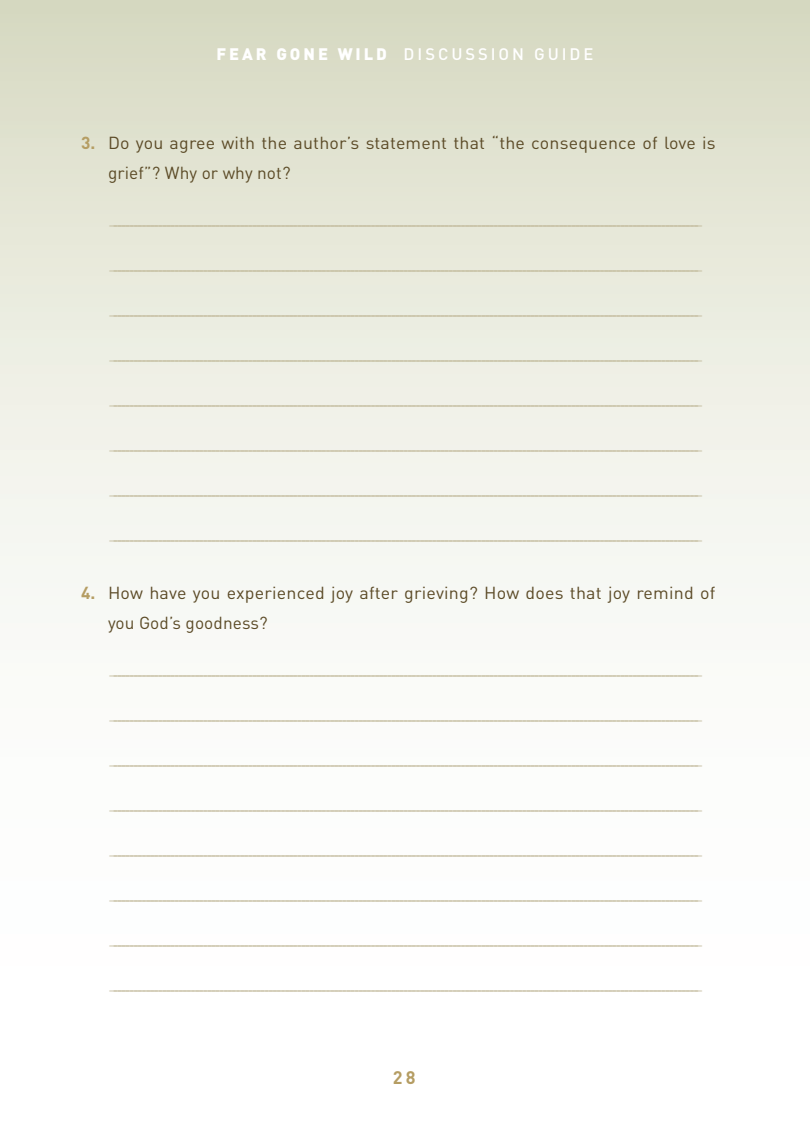
<style>
.page{position:relative;width:810px;height:1134px;background:#fff}
.page>*{position:absolute;margin:0;border:0;box-sizing:border-box;transform-origin:0 0}
.t1{font:700 18px "DIN";color:#b59d63}
.t2{font:17.25px/30px "DIN";letter-spacing:.01em;color:#5b4a26}
.t3{font:500 16.5px "DIN";letter-spacing:.18em;color:#fff}
.Lines{font:14.25px "DIN";color:#bdb493}
.s1{font-weight:900}
.s2{font-weight:700;color:#b59d63}
</style>
<div class="page">
<div style="left:0;top:0;width:810px;height:1134px;background:linear-gradient(to bottom,#dee0cc,#fff)"></div>
<p class="t3" style="left:216px;top:44px;width:379px"><span class="s1">FEAR GONE WILD</span> DISCUSSION GUIDE</p>
<p class="t2" style="left:108px;top:127px;width:609px;text-indent:-27px"><span class="s2">3.</span> Do you agree with the author’s statement that “the consequence of love is grief”? Why or why not?</p>
<p class="Lines" style="left:110px;top:210px;width:594px">________________________________________________________________________________________________________________________________________________</p>
<p class="Lines" style="left:110px;top:255px;width:594px">________________________________________________________________________________________________________________________________________________</p>
<p class="Lines" style="left:110px;top:300px;width:594px">________________________________________________________________________________________________________________________________________________</p>
<p class="Lines" style="left:110px;top:345px;width:594px">________________________________________________________________________________________________________________________________________________</p>
<p class="Lines" style="left:110px;top:390px;width:594px">________________________________________________________________________________________________________________________________________________</p>
<p class="Lines" style="left:110px;top:435px;width:594px">________________________________________________________________________________________________________________________________________________</p>
<p class="Lines" style="left:110px;top:480px;width:594px">________________________________________________________________________________________________________________________________________________</p>
<p class="Lines" style="left:110px;top:525px;width:594px">________________________________________________________________________________________________________________________________________________</p>
<p class="t2" style="left:108px;top:577px;width:609px;text-indent:-27px"><span class="s2">4.</span> How have you experienced joy after grieving? How does that joy remind of you God’s goodness?</p>
<p class="Lines" style="left:110px;top:660px;width:594px">________________________________________________________________________________________________________________________________________________</p>
<p class="Lines" style="left:110px;top:705px;width:594px">________________________________________________________________________________________________________________________________________________</p>
<p class="Lines" style="left:110px;top:750px;width:594px">________________________________________________________________________________________________________________________________________________</p>
<p class="Lines" style="left:110px;top:795px;width:594px">________________________________________________________________________________________________________________________________________________</p>
<p class="Lines" style="left:110px;top:840px;width:594px">________________________________________________________________________________________________________________________________________________</p>
<p class="Lines" style="left:110px;top:885px;width:594px">________________________________________________________________________________________________________________________________________________</p>
<p class="Lines" style="left:110px;top:930px;width:594px">________________________________________________________________________________________________________________________________________________</p>
<p class="Lines" style="left:110px;top:975px;width:594px">________________________________________________________________________________________________________________________________________________</p>
<p class="t1" style="left:393px;top:1066px;width:24px">28</p>
</div>
